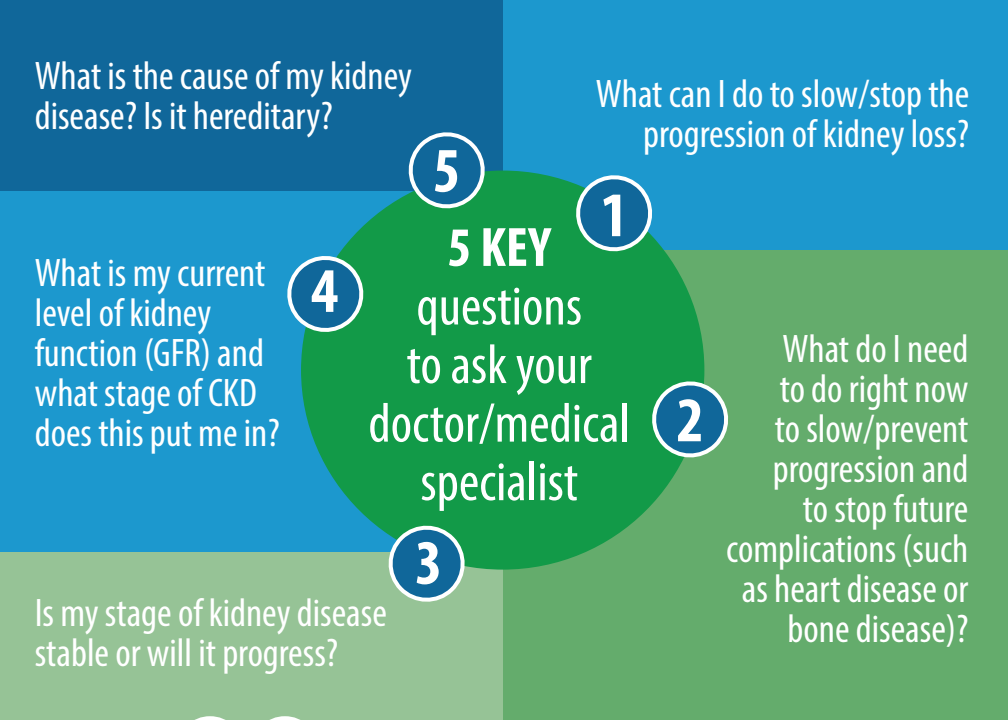
<style>
.page{position:relative;width:1008px;height:720px;background:#fff}
.page>*{position:absolute;margin:0;border:0;box-sizing:border-box;transform-origin:0 0}
.t1{font:700 condensed 64px "Myriad Pro";color:#fff}
.t2{font:condensed 56px/58.4px "Myriad Pro";color:#fff;text-align:center}
.t3{font:condensed 40px/40px "Myriad Pro";color:#fff}
.s1{font-weight:700}
</style>
<div class="page">
<div style="left:503px;top:249px;width:505px;height:471px;background:#64ac6c"></div>
<div style="left:0;top:551px;width:503px;height:169px;background:#96c396"></div>
<div style="left:503px;top:0;width:505px;height:249px;background:#1c98ce"></div>
<div style="left:0;top:130px;width:503px;height:421px;background:#1c98ce"></div>
<div style="left:0;top:0;width:503px;height:191px;background:#10679a"></div>
<svg style="left:195px;top:716px;width:105px;height:4px"></svg>
<div style="left:301px;top:171px;width:403px;height:399px;background:#129a48;border-radius:50%"></div>
<svg style="left:407px;top:132px;width:81px;height:77px"></svg>
<svg style="left:287px;top:249px;width:77px;height:90px"></svg>
<svg style="left:574px;top:175px;width:85px;height:77px"></svg>
<svg style="left:652px;top:374px;width:76px;height:89px"></svg>
<svg style="left:387px;top:525px;width:85px;height:77px"></svg>
<p class="t3" style="left:35px;top:55px;width:379px">What is the cause of my kidney disease? Is it hereditary?</p>
<p class="t1" style="left:433px;top:130px;width:29px">5</p>
<p class="t3" style="left:596px;top:73px;width:375px;text-align:right">What can I do to slow/stop the progression of kidney loss?</p>
<p class="t3" style="left:35px;top:252px;width:247px">What is my current level of kidney function (GFR) and what stage of CKD does this put me in?</p>
<p class="t1" style="left:311px;top:251px;width:29px">4</p>
<p class="t1" style="left:601px;top:175px;width:29px">1</p>
<p class="t2" style="left:368px;top:218px;width:263px"><span class="s1">5 KEY </span>questions<br>to ask your doctor/medical specialist</p>
<p class="t1" style="left:415px;top:523px;width:29px">3</p>
<p class="t3" style="left:35px;top:592px;width:354px">Is my stage of kidney disease stable or will it progress?</p>
<p class="t1" style="left:677px;top:380px;width:29px">2</p>
<p class="t3" style="left:726px;top:328px;width:244px;text-align:right">What do I need<br>to do right now<br>to slow/prevent progression and<br>to stop future complications (such as heart disease or bone disease)?</p>
</div>
